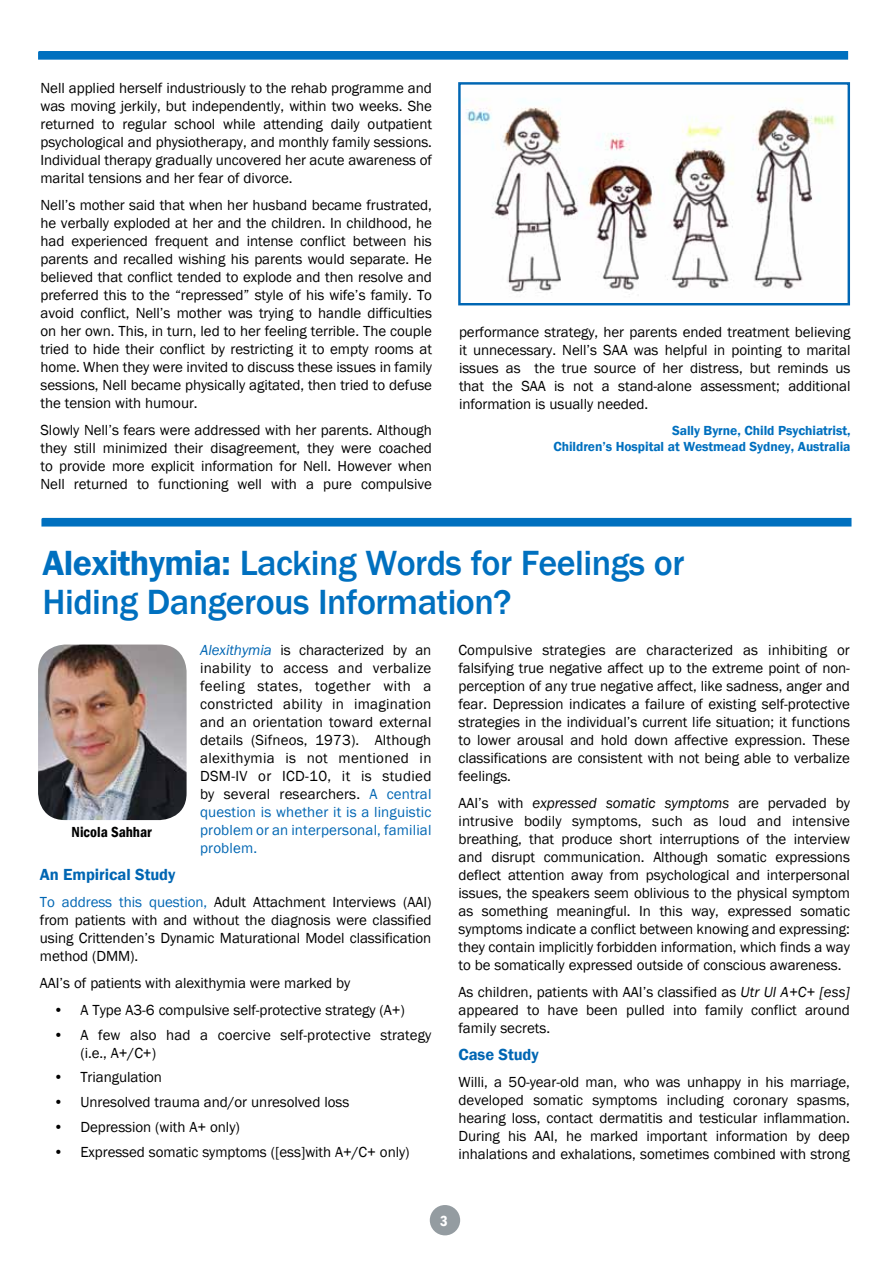
<style>
.page{position:relative;width:893px;height:1263px;background:#fff}
.page>*{position:absolute;margin:0;border:0;box-sizing:border-box;transform-origin:0 0}
.t1{font:500 36px/39px "Franklin Gothic";letter-spacing:-.015em;color:#0070bf}
.t2{font:600 16.5px "Franklin Gothic";letter-spacing:-.005em;color:#0066b3}
.t3{font:15px/18px "Franklin Gothic";letter-spacing:-.005em;color:#000;text-align:justify}
.t4{font:600 condensed 15px "Franklin Gothic";color:#000}
.t5{font:600 condensed 15px "Franklin Gothic";color:#fff}
.t6{font:600 13.5px/16.5px "Franklin Gothic";letter-spacing:-.005em;color:#0070bf;text-align:right}
.s1{font-weight:600}
.s2{font-style:italic;color:#0066b3}
.s3{color:#0066b3}
.s4{font-style:italic}
</style>
<div class="page">
<svg style="left:38px;top:51px;width:810px;height:9px;background:#0975c1"></svg>
<div style="left:430px;top:1205px;width:30px;height:30px;background:#949ca1;border-radius:50%"></div>
<div style="left:41px;top:518px;width:810px;height:8px;background:#0070bf"></div>
<img style="left:38px;top:644px;width:149px;height:176px">
<img style="left:464px;top:99px;width:372px;height:196px">
<div style="left:458px;top:82px;width:392px;height:223px;border:2px solid #0066b3"></div>
<p class="t3" style="left:41px;top:79px;width:393px">Nell applied herself industriously to the rehab programme and was moving jerkily, but independently, within two weeks. She returned to regular school while attending daily outpatient psychological and physiotherapy, and monthly family sessions.<br>Individual therapy gradually uncovered her acute awareness of marital tensions and her fear of divorce.</p>
<p class="t3" style="left:41px;top:196px;width:393px">Nell’s mother said that when her husband became frustrated, he verbally exploded at her and the children. In childhood, he had experienced frequent and intense conflict between his parents and recalled wishing his parents would separate. He believed that conflict tended to explode and then resolve and preferred this to the “repressed” style of his wife’s family. To avoid conflict, Nell’s mother was trying to handle difficulties on her own. This, in turn, led to her feeling terrible. The couple tried to hide their conflict by restricting it to empty rooms at home. When they were invited to discuss these issues in family sessions, Nell became physically agitated, then tried to defuse the tension with humour.</p>
<p class="t3" style="left:41px;top:421px;width:393px">Slowly Nell’s fears were addressed with her parents. Although they still minimized their disagreement, they were coached to provide more explicit information for Nell. However when Nell returned to functioning well with a pure compulsive</p>
<p class="t3" style="left:459px;top:323px;width:393px">performance strategy, her parents ended treatment believing it unnecessary. Nell’s SAA was helpful in pointing to marital issues as the true source of her distress, but reminds us that the SAA is not a stand-alone assessment; additional information is usually needed.</p>
<p class="t6" style="left:553px;top:422px;width:299px">Sally Byrne, Child Psychiatrist,<br>Children’s Hospital at Westmead Sydney, Australia</p>
<h1 class="t1" style="left:43px;top:544px;width:643px"><span class="s1">Alexithymia:</span> Lacking Words for Feelings or<br>Hiding Dangerous Information?</h1>
<p class="t3" style="left:200px;top:641px;width:233px"><span class="s2">Alexithymia</span> is characterized by an inability to access and verbalize feeling states, together with a constricted ability in imagination and an orientation toward external details (Sifneos, 1973). Although alexithymia is not mentioned in DSM-IV or ICD-10, it is studied by several researchers. <span class="s3">A central question is whether it is a linguistic problem or an interpersonal, familial problem.</span></p>
<p class="t2" style="left:40px;top:864px;width:137px">An Empirical Study</p>
<p class="t3" style="left:40px;top:893px;width:393px"><span class="s3">To address this question,</span> Adult Attachment Interviews (AAI) from patients with and without the diagnosis were classified using Crittenden’s Dynamic Maturational Model classification method (DMM).</p>
<p class="t3" style="left:40px;top:974px;width:312px">AAI’s of patients with alexithymia were marked by</p>
<p class="t3" style="left:53px;top:1001px;width:353px">• A Type A3-6 compulsive self-protective strategy (A+)</p>
<p class="t3" style="left:80px;top:1026px;width:352px;text-indent:-27px">• A few also had a coercive self-protective strategy (i.e., A+/C+)</p>
<p class="t3" style="left:53px;top:1069px;width:110px">• Triangulation</p>
<p class="t3" style="left:53px;top:1093px;width:297px">• Unresolved trauma and/or unresolved loss</p>
<p class="t3" style="left:53px;top:1118px;width:188px">• Depression (with A+ only)</p>
<p class="t3" style="left:53px;top:1143px;width:358px">• Expressed somatic symptoms ([ess]with A+/C+ only)</p>
<p class="t3" style="left:458px;top:641px;width:393px">Compulsive strategies are characterized as inhibiting or falsifying true negative affect up to the extreme point of non&shy;perception of any true negative affect, like sadness, anger and fear. Depression indicates a failure of existing self-protective strategies in the individual’s current life situation; it functions to lower arousal and hold down affective expression. These classifications are consistent with not being able to verbalize feelings.</p>
<p class="t3" style="left:458px;top:794px;width:393px">AAI’s with <span class="s4">expressed somatic symptoms</span> are pervaded by intrusive bodily symptoms, such as loud and intensive breathing, that produce short interruptions of the interview and disrupt communication. Although somatic expressions deflect attention away from psychological and interpersonal issues, the speakers seem oblivious to the physical symptom as something meaningful. In this way, expressed somatic symptoms indicate a conflict between knowing and expressing: they contain implicitly forbidden information, which finds a way to be somatically expressed outside of conscious awareness.</p>
<p class="t3" style="left:458px;top:983px;width:393px">As children, patients with AAI’s classified as <span class="s4">Utr Ul A+C+ [ess] </span>appeared to have been pulled into family conflict around family secrets.</p>
<p class="t2" style="left:458px;top:1044px;width:82px">Case Study</p>
<p class="t3" style="left:458px;top:1073px;width:393px">Willi, a 50-year-old man, who was unhappy in his marriage, developed somatic symptoms including coronary spasms, hearing loss, contact dermatitis and testicular inflammation.<br>During his AAI, he marked important information by deep inhalations and exhalations, sometimes combined with strong</p>
<p class="t4" style="left:72px;top:821px;width:82px">Nicola Sahhar</p>
<p class="t5" style="left:440px;top:1211px;width:9px">3</p>
</div>
